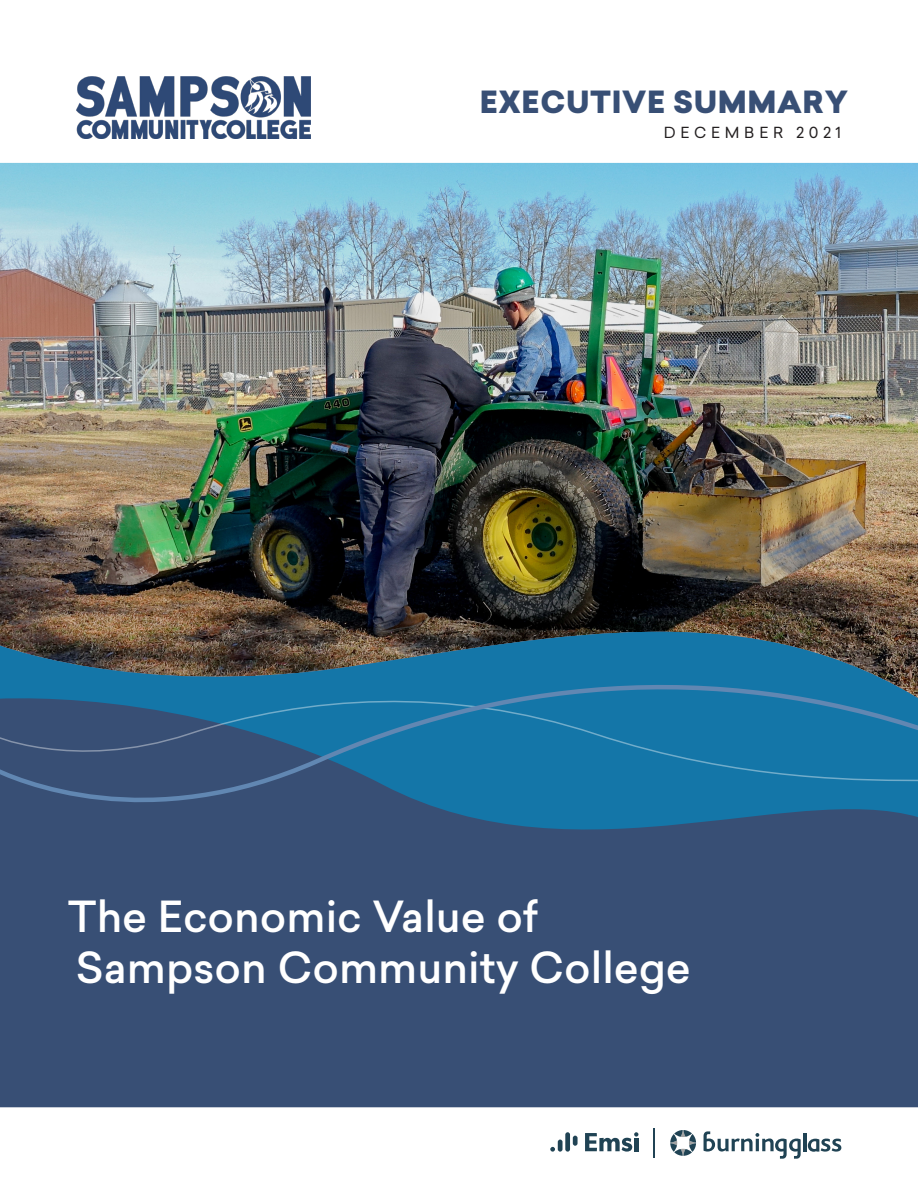
<style>
.page{position:relative;width:918px;height:1188px;background:#fff}
.page>*{position:absolute;margin:0;border:0;box-sizing:border-box;transform-origin:0 0}
.t1{font:500 42px/51px "Sailec";color:#fff}
.t2{font:900 30px "Sailec";letter-spacing:.02em;color:#384f75}
.t3{font:15px "Sailec";letter-spacing:.32em;color:#231f20}
</style>
<div class="page">
<svg style="left:585px;top:1132px;width:53px;height:20px"></svg>
<div style="left:558px;top:1140px;width:5px;height:12px;background:#204354;border-radius:2px"></div>
<div style="left:565px;top:1132px;width:5px;height:20px;background:#204354;border-radius:2px"></div>
<svg style="left:550px;top:1147px;width:5px;height:5px"></svg>
<div style="left:573px;top:1136px;width:5px;height:10px;background:#204354;border-radius:2px"></div>
<hr style="left:653px;top:1128px;width:2px;height:30px;background:#204354">
<svg style="left:808px;top:1139px;width:33px;height:13px"></svg>
<hr style="left:803px;top:1133px;width:3px;height:18px;background:#204354">
<svg style="left:704px;top:1131px;width:97px;height:28px"></svg>
<svg style="left:670px;top:1130px;width:26px;height:26px"></svg>
<img style="left:0;top:163px;width:918px;height:319px">
<img style="left:77px;top:77px;width:234px;height:61px">
<img style="left:0;top:482px;width:918px;height:625px">
<svg style="left:0;top:593px;width:918px;height:295px;background:#3e4857"></svg>
<svg style="left:0;top:657px;width:918px;height:179px;background:#246994"></svg>
<p class="t2" style="left:480px;top:80px;width:370px">EXECUTIVE SUMMARY</p>
<p class="t3" style="left:664px;top:122px;width:179px">DECEMBER 2021</p>
<p class="t1" style="left:68px;top:891px;width:625px">The Economic Value of<br>Sampson Community College</p>
</div>
